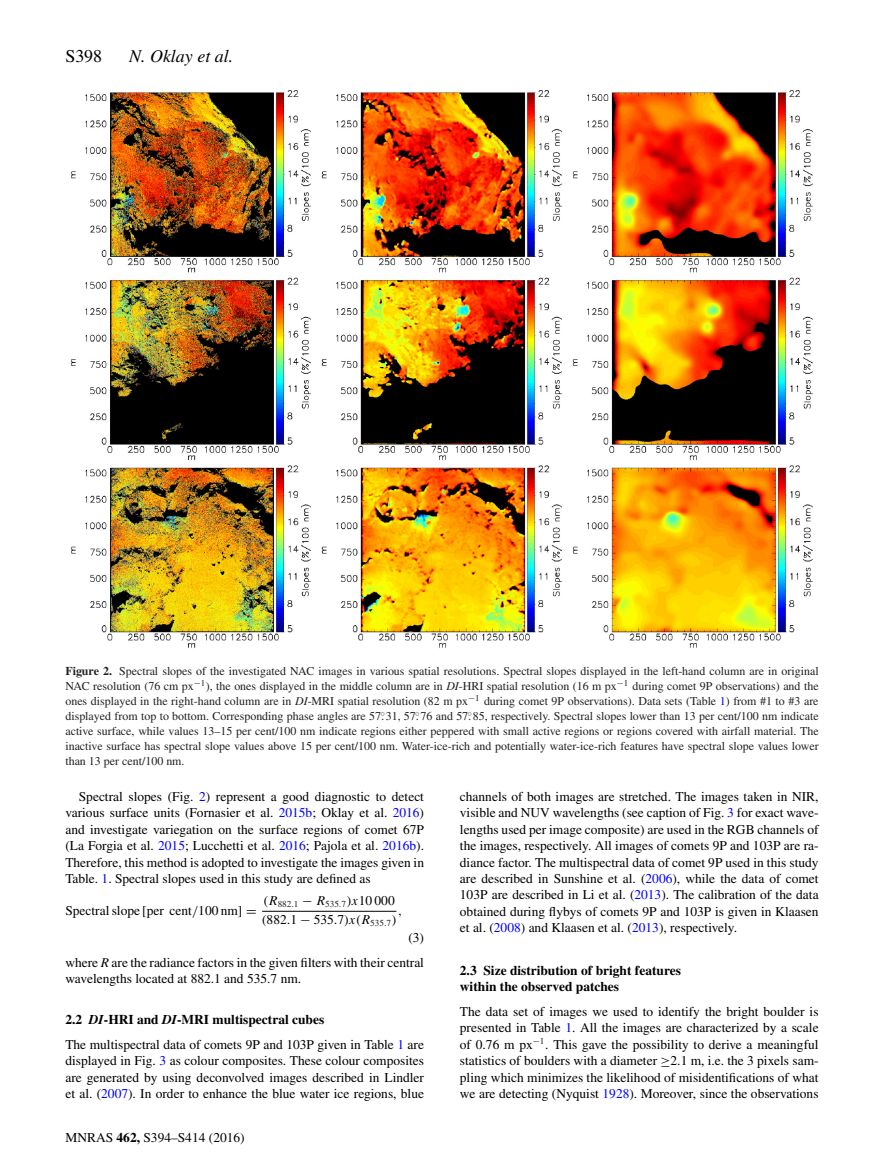
<style>
.page{position:relative;width:893px;height:1174px;background:#fff}
.page>*{position:absolute;margin:0;border:0;box-sizing:border-box;transform-origin:0 0}
.t1{font:italic 18px "Times";color:#000}
.t2{font:18px "Times";color:#000}
.t3{font:13.5px/16.5px "Times";color:#000;text-align:justify}
.t4{font:700 13.5px/16.5px "Times";color:#000}
.t5{font:13.5px "MTMI";color:#000}
.t6{font:12px/15px "Times";color:#231f20;text-align:justify}
.t7{font:9.15px "Times";color:#231f20}
.s1{font-weight:700}
.s2{font-style:italic}
.s3{color:#00f}
.s4{font-family:"MTMI"}
.s5{font-family:"MTSY"}
.s6{font-weight:700;font-style:italic}
</style>
<div class="page">
<img style="left:71px;top:90px;width:742px;height:558px">
<hr style="left:262px;top:911px;width:134px;height:1px;background:#000">
<h1 class="t2" style="left:65px;top:49px;width:38px">S398</h1>
<h1 class="t1" style="left:129px;top:49px;width:106px">N. Oklay et al.</h1>
<p class="t6" style="left:65px;top:664px;width:755px"><span class="s1">Figure 2.</span> Spectral slopes of the investigated NAC images in various spatial resolutions. Spectral slopes displayed in the left-hand column are in original NAC resolution (76 cm px<sup>−</sup><sup>1</sup>), the ones displayed in the middle column are in <span class="s2">DI</span>-HRI spatial resolution (16 m px<sup>−</sup><sup>1</sup> during comet 9P observations) and the ones displayed in the right-hand column are in <span class="s2">DI</span>-MRI spatial resolution (82 m px<sup>−</sup><sup>1</sup> during comet 9P observations). Data sets (Table <span class="s3">1</span>) from #1 to #3 are displayed from top to bottom. Corresponding phase angles are 57<span class="s4">.</span><sup>◦</sup>31, 57<span class="s4">.</span><sup>◦</sup>76 and 57<span class="s4">.</span><sup>◦</sup>85, respectively. Spectral slopes lower than 13 per cent/100 nm indicate active surface, while values 13–15 per cent/100 nm indicate regions either peppered with small active regions or regions covered with airfall material. The inactive surface has spectral slope values above 15 per cent/100 nm. Water-ice-rich and potentially water-ice-rich features have spectral slope values lower than 13 per cent/100 nm.</p>
<p class="t3" style="left:65px;top:789px;width:360px;text-indent:13px">Spectral slopes (Fig. <span class="s3">2</span>) represent a good diagnostic to detect various surface units (Fornasier et al. <span class="s3">2015b</span>; Oklay et al. <span class="s3">2016</span>) and investigate variegation on the surface regions of comet 67P (La Forgia et al. <span class="s3">2015</span>; Lucchetti et al. <span class="s3">2016</span>; Pajola et al. <span class="s3">2016b</span>).<br>Therefore, this method is adopted to investigate the images given in Table. <span class="s3">1</span>. Spectral slopes used in this study are defined as</p>
<p class="t3" style="left:65px;top:903px;width:193px">Spectral slope [per cent<span class="s4">/</span>100 nm] <span class="s5">=</span></p>
<p class="t3" style="left:460px;top:789px;width:360px">channels of both images are stretched. The images taken in NIR, visible and NUV wavelengths (see caption of Fig. <span class="s3">3</span> for exact wave&shy;lengths used per image composite) are used in the RGB channels of the images, respectively. All images of comets 9P and 103P are ra&shy;diance factor. The multispectral data of comet 9P used in this study are described in Sunshine et al. (<span class="s3">2006</span>), while the data of comet 103P are described in Li et al. (<span class="s3">2013</span>). The calibration of the data obtained during flybys of comets 9P and 103P is given in Klaasen et al. (<span class="s3">2008</span>) and Klaasen et al. (<span class="s3">2013</span>), respectively.</p>
<p class="t4" style="left:460px;top:963px;width:223px">2.3 Size distribution of bright features within the observed patches</p>
<p class="t3" style="left:460px;top:1004px;width:360px">The data set of images we used to identify the bright boulder is presented in Table <span class="s3">1</span>. All the images are characterized by a scale of 0.76 m px<sup>−</sup><sup>1</sup>. This gave the possibility to derive a meaningful statistics of boulders with a diameter <span class="s5">≥</span>2.1 m, i.e. the 3 pixels sam&shy;pling which minimizes the likelihood of misidentifications of what we are detecting (Nyquist <span class="s3">1928</span>). Moreover, since the observations</p>
<p class="t7" style="left:264px;top:900px;width:132px"><sup>(</sup><sup>R</sup>882<span class="s4">.</span>1 <sup>−</sup> <sup>R</sup>535<span class="s4">.</span>7<sup>)</sup><sup>x</sup><sup>10</sup> <sup>000</sup></p>
<p class="t3" style="left:262px;top:912px;width:136px">(882<span class="s4">.</span>1 <span class="s5">−</span> 535<span class="s4">.</span>7)<span class="s4">x</span>(<span class="s4">R</span><sub>535</sub><sub>.</sub><sub>7</sub>)</p>
<p class="t5" style="left:398px;top:905px;width:6px">,</p>
<p class="t3" style="left:65px;top:925px;width:360px;line-height:25.2px;text-align:right">(3)<br>where <span class="s2">R</span> are the radiance factors in the given filters with their central</p>
<p class="t3" style="left:65px;top:971px;width:237px">wavelengths located at 882.1 and 535.7 nm.</p>
<p class="t3" style="left:65px;top:1008px;width:360px;line-height:24.6px"><span class="s1">2.2</span> <span class="s6">DI</span><span class="s1">-HRI and</span> <span class="s6">DI</span><span class="s1">-MRI multispectral cubes<br></span>The multispectral data of comets 9P and 103P given in Table <span class="s3">1</span> are</p>
<p class="t3" style="left:65px;top:1053px;width:360px">displayed in Fig. <span class="s3">3</span> as colour composites. These colour composites are generated by using deconvolved images described in Lindler et al. (<span class="s3">2007</span>). In order to enhance the blue water ice regions, blue</p>
<p class="t3" style="left:65px;top:1130px;width:181px">MNRAS <span class="s1">462,</span> S394–S414 (2016)</p>
</div>
